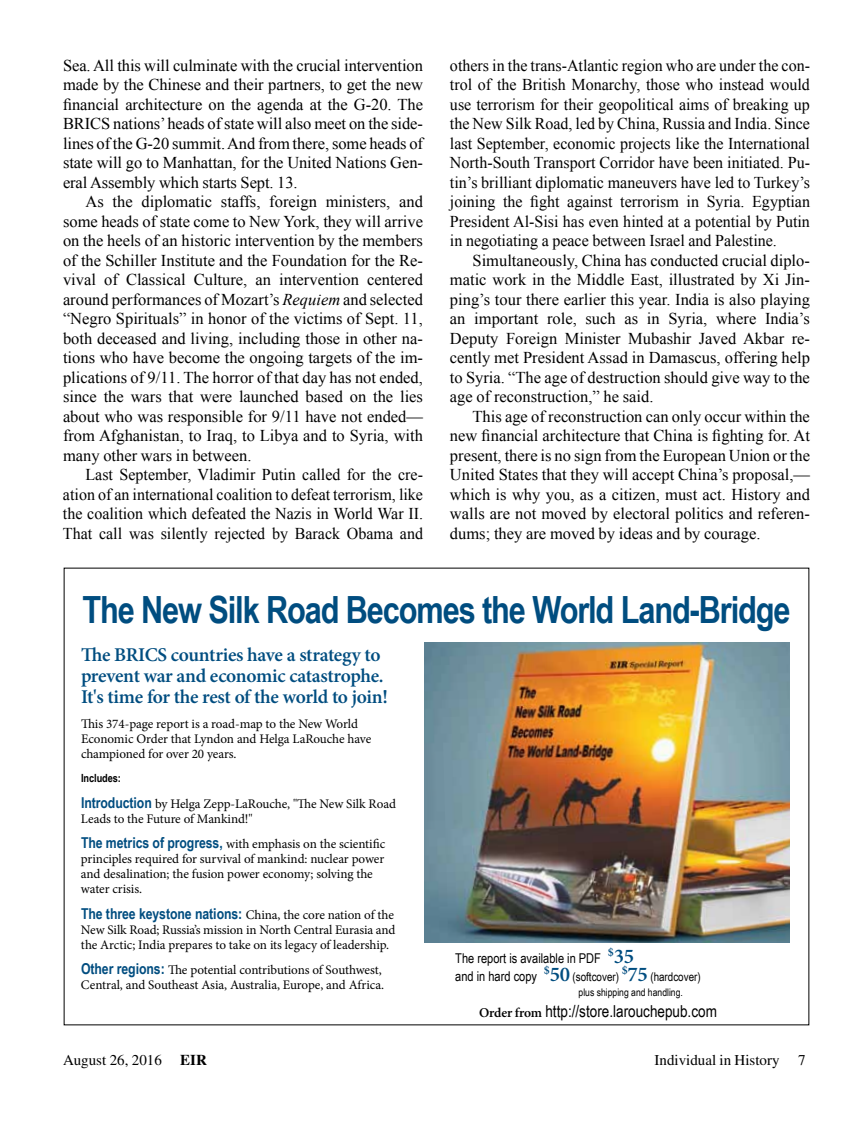
<style>
.page{position:relative;width:864px;height:1134px;background:#fff}
.page>*{position:absolute;margin:0;border:0;box-sizing:border-box;transform-origin:0 0}
.t1{font:700 37.5px "Arial Narrow";letter-spacing:-.03em;color:#004d80}
.t2{font:600 21px "Minion Pro";color:#004d80}
.t3{font:600 19.5px/21px "Minion Pro";letter-spacing:-.015em;color:#004d80}
.t4{font:16.5px/19.5px "Times New Roman";color:#000;text-align:justify}
.t5{font:16.5px "Arial Narrow";color:#000}
.t6{font:700 15px "Arial Narrow";letter-spacing:-.005em;color:#004d80}
.t7{font:15px "Times";color:#000}
.t8{font:13.5px "Arial Narrow";color:#000}
.t9{font:13.2px/15px "Minion Pro";letter-spacing:-.01em;color:#000}
.t10{font:12px "Arial Narrow";color:#000}
.t11{font:700 11.25px "Arial Narrow";letter-spacing:-.005em;color:#000}
.t12{font:10.5px "Arial Narrow";color:#000}
.s1{font-style:italic}
.s2{font-family:"Arial Narrow";font-weight:700;font-size:15px;color:#004d80}
.s3{font-family:"Minion Pro";font-weight:400;font-size:13.2px;color:#000}
.s4{font-family:"Minion Pro";font-weight:600;font-size:21px;color:#004d80}
.s5{font-family:"Minion Pro";font-weight:600;font-size:13.5px}
.s6{font-weight:700}
</style>
<div class="page">
<img style="left:424px;top:642px;width:365px;height:301px">
<p class="t4" style="left:63px;top:55px;width:362px">Sea. All this will culminate with the crucial intervention made by the Chinese and their partners, to get the new financial architecture on the agenda at the G-20. The BRICS nations’ heads of state will also meet on the side&shy;lines of the G-20 summit. And from there, some heads of state will go to Manhattan, for the United Nations Gen&shy;eral Assembly which starts Sept. 13.</p>
<p class="t4" style="left:63px;top:191px;width:362px;text-indent:23px">As the diplomatic staffs, foreign ministers, and some heads of state come to New York, they will arrive on the heels of an historic intervention by the members of the Schiller Institute and the Foundation for the Re&shy;vival of Classical Culture, an intervention centered around performances of Mozart’s <span class="s1">Requiem</span> and selected “Negro Spirituals” in honor of the victims of Sept. 11, both deceased and living, including those in other na&shy;tions who have become the ongoing targets of the im&shy;plications of 9/11. The horror of that day has not ended, since the wars that were launched based on the lies about who was responsible for 9/11 have not ended— from Afghanistan, to Iraq, to Libya and to Syria, with many other wars in between.</p>
<p class="t4" style="left:63px;top:464px;width:362px;text-indent:23px">Last September, Vladimir Putin called for the cre&shy;ation of an international coalition to defeat terrorism, like the coalition which defeated the Nazis in World War II.<br>That call was silently rejected by Barack Obama and</p>
<p class="t4" style="left:450px;top:55px;width:362px">others in the trans-Atlantic region who are under the con&shy;trol of the British Monarchy, those who instead would use terrorism for their geopolitical aims of breaking up the New Silk Road, led by China, Russia and India. Since last September, economic projects like the International North-South Transport Corridor have been initiated. Pu&shy;tin’s brilliant diplomatic maneuvers have led to Turkey’s joining the fight against terrorism in Syria. Egyptian President Al-Sisi has even hinted at a potential by Putin in negotiating a peace between Israel and Palestine.</p>
<p class="t4" style="left:450px;top:250px;width:362px;text-indent:23px">Simultaneously, China has conducted crucial diplo&shy;matic work in the Middle East, illustrated by Xi Jin&shy;ping’s tour there earlier this year. India is also playing an important role, such as in Syria, where India’s Deputy Foreign Minister Mubashir Javed Akbar re&shy;cently met President Assad in Damascus, offering help to Syria. “The age of destruction should give way to the age of reconstruction,” he said.</p>
<p class="t4" style="left:450px;top:406px;width:362px;text-indent:23px">This age of reconstruction can only occur within the new financial architecture that China is fighting for. At present, there is no sign from the European Union or the United States that they will accept China’s proposal,— which is why you, as a citizen, must act. History and walls are not moved by electoral politics and referen&shy;dums; they are moved by ideas and by courage.</p>
<h1 class="t1" style="left:82px;top:581px;width:710px">The New Silk Road Becomes the World Land-Bridge</h1>
<p class="t3" style="left:81px;top:644px;width:308px">The BRICS countries have a strategy to prevent war and economic catastrophe.<br>It's time for the rest of the world to join!</p>
<p class="t9" style="left:81px;top:717px;width:292px">This 374-page report is a road-map to the New World<br>Economic Order that Lyndon and Helga LaRouche have championed for over 20 years.</p>
<p class="t11" style="left:81px;top:770px;width:42px">Includes:</p>
<p class="t9" style="left:81px;top:796px;width:317px"><span class="s2">Introduction</span> by Helga Zepp-LaRouche, "The New Silk Road<br>Leads to the Future of Mankind!"</p>
<p class="t9" style="left:81px;top:837px;width:306px"><span class="s2">The metrics of progress,</span> with emphasis on the scientific principles required for survival of mankind: nuclear power and desalination; the fusion power economy; solving the water crisis.</p>
<p class="t6" style="left:81px;top:902px;width:314px">The three keystone nations: <span class="s3">China, the core nation of the</span></p>
<p class="t9" style="left:81px;top:922px;width:316px">New Silk Road; Russia’s mission in North Central Eurasia and the Arctic; India prepares to take on its legacy of leadership.</p>
<p class="t9" style="left:81px;top:963px;width:305px"><span class="s2">Other regions:</span> The potential contributions of Southwest,<br>Central, and Southeast Asia, Australia, Europe, and Africa.</p>
<p class="t8" style="left:455px;top:949px;width:147px">The report is available in PDF</p>
<p class="t2" style="left:608px;top:944px;width:28px"><sup>$</sup>35</p>
<p class="t8" style="left:455px;top:967px;width:83px">and in hard copy</p>
<p class="t10" style="left:544px;top:968px;width:158px"><sup>$</sup><span class="s4">50</span> (softcover) <sup>$</sup><span class="s4">75</span> (hardcover)</p>
<p class="t12" style="left:579px;top:985px;width:106px">plus shipping and handling.</p>
<p class="t5" style="left:479px;top:999px;width:239px"><span class="s5">Order from</span> http://store.larouchepub.com</p>
<p class="t7" style="left:63px;top:1052px;width:145px">August 26, 2016 <span class="s6">EIR</span></p>
<p class="t7" style="left:655px;top:1052px;width:152px">Individual in History 7</p>
</div>
